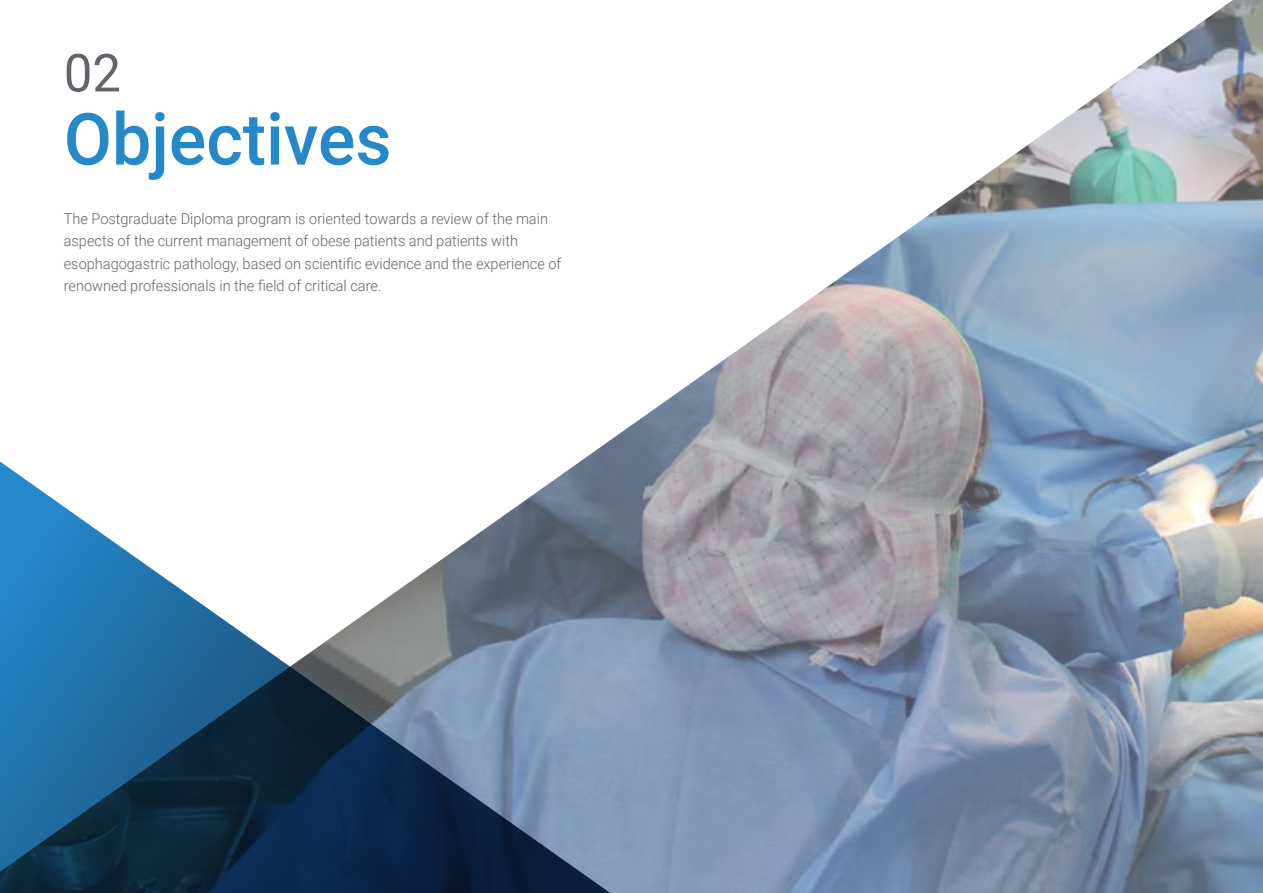
<style>
.page{position:relative;width:1263px;height:893px;background:#fff}
.page>*{position:absolute;margin:0;border:0;box-sizing:border-box;transform-origin:0 0}
.t1{font:500 72px "Roboto";color:#2488c9}
.t2{font:52.5px "Roboto";color:#61646a}
.t3{font:300 15px/22.5px "Roboto";color:#61646a}
</style>
<div class="page">
<img style="left:602px;top:0;width:661px;height:893px">
<svg style="left:0;top:446px;width:640px;height:447px"></svg>
<h2 class="t2" style="left:64px;top:36px;width:59px">02</h2>
<h1 class="t1" style="left:64px;top:89px;width:329px">Objectives</h1>
<p class="t3" style="left:64px;top:207px;width:499px">The Postgraduate Diploma program is oriented towards a review of the main aspects of the current management of obese patients and patients with esophagogastric pathology, based on scientific evidence and the experience of renowned professionals in the field of critical care.</p>
</div>
